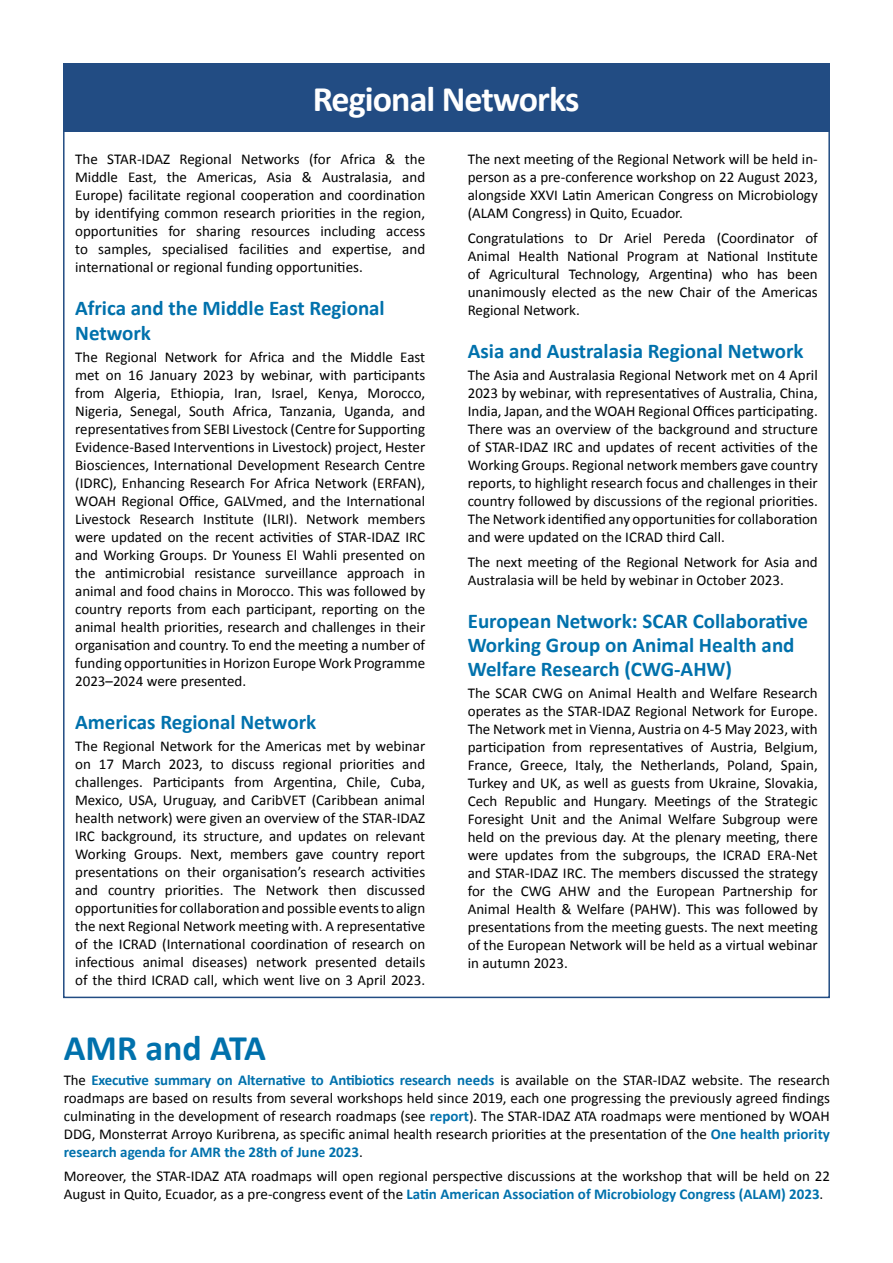
<style>
.page{position:relative;width:893px;height:1263px;background:#fff}
.page>*{position:absolute;margin:0;border:0;box-sizing:border-box;transform-origin:0 0}
.t1{font:700 36px "Calibri";letter-spacing:-.025em;color:#fff}
.t2{font:700 36px "Calibri";color:#0071ac}
.t3{font:700 21px/24px "Calibri";color:#0071ac}
.t4{font:15px/18px "Calibri";color:#000;text-align:justify}
.s1{font-weight:700;color:#0071ac}
</style>
<div class="page">
<div style="left:63px;top:64px;width:766px;height:68px;background:#224c83"></div>
<h1 class="t1" style="left:313px;top:74px;width:268px">Regional Networks</h1>
<p class="t4" style="left:75px;top:150px;width:352px">The STAR-IDAZ Regional Networks (for Africa &amp; the Middle East, the Americas, Asia &amp; Australasia, and Europe) facilitate regional cooperation and coordination by identifying common research priorities in the region, opportunities for sharing resources including access to samples, specialised facilities and expertise, and international or regional funding opportunities.</p>
<h2 class="t3" style="left:75px;top:296px;width:311px">Africa and the Middle East Regional<br>Network</h2>
<p class="t4" style="left:75px;top:347px;width:352px">The Regional Network for Africa and the Middle East met on 16 January 2023 by webinar, with participants from Algeria, Ethiopia, Iran, Israel, Kenya, Morocco, Nigeria, Senegal, South Africa, Tanzania, Uganda, and representatives from SEBI Livestock (Centre for Supporting Evidence-Based Interventions in Livestock) project, Hester Biosciences, International Development Research Centre (IDRC), Enhancing Research For Africa Network (ERFAN), WOAH Regional Office, GALVmed, and the International Livestock Research Institute (ILRI). Network members were updated on the recent activities of STAR-IDAZ IRC and Working Groups. Dr Youness El Wahli presented on the antimicrobial resistance surveillance approach in animal and food chains in Morocco. This was followed by country reports from each participant, reporting on the animal health priorities, research and challenges in their organisation and country. To end the meeting a number of funding opportunities in Horizon Europe Work Programme 2023–2024 were presented.</p>
<h2 class="t3" style="left:75px;top:709px;width:243px">Americas Regional Network</h2>
<p class="t4" style="left:75px;top:737px;width:352px">The Regional Network for the Americas met by webinar on 17 March 2023, to discuss regional priorities and challenges. Participants from Argentina, Chile, Cuba, Mexico, USA, Uruguay, and CaribVET (Caribbean animal health network) were given an overview of the STAR-IDAZ IRC background, its structure, and updates on relevant Working Groups. Next, members gave country report presentations on their organisation’s research activities and country priorities. The Network then discussed opportunities for collaboration and possible events to align the next Regional Network meeting with. A representative of the ICRAD (International coordination of research on infectious animal diseases) network presented details of the third ICRAD call, which went live on 3 April 2023.</p>
<p class="t4" style="left:468px;top:150px;width:352px">The next meeting of the Regional Network will be held in&shy;person as a pre-conference workshop on 22 August 2023, alongside XXVI Latin American Congress on Microbiology (ALAM Congress) in Quito, Ecuador.</p>
<p class="t4" style="left:468px;top:228px;width:352px">Congratulations to Dr Ariel Pereda (Coordinator of Animal Health National Program at National Institute of Agricultural Technology, Argentina) who has been unanimously elected as the new Chair of the Americas Regional Network.</p>
<h2 class="t3" style="left:468px;top:338px;width:337px">Asia and Australasia Regional Network</h2>
<p class="t4" style="left:468px;top:366px;width:352px">The Asia and Australasia Regional Network met on 4 April 2023 by webinar, with representatives of Australia, China, India, Japan, and the WOAH Regional Offices participating.<br>There was an overview of the background and structure of STAR-IDAZ IRC and updates of recent activities of the Working Groups. Regional network members gave country reports, to highlight research focus and challenges in their country followed by discussions of the regional priorities.<br>The Network identified any opportunities for collaboration and were updated on the ICRAD third Call.</p>
<p class="t4" style="left:468px;top:552px;width:352px">The next meeting of the Regional Network for Asia and<br>Australasia will be held by webinar in October 2023.</p>
<h2 class="t3" style="left:468px;top:608px;width:342px">European Network: SCAR Collaborative<br>Working Group on Animal Health and<br>Welfare Research (CWG-AHW)</h2>
<p class="t4" style="left:468px;top:683px;width:352px">The SCAR CWG on Animal Health and Welfare Research operates as the STAR-IDAZ Regional Network for Europe.<br>The Network met in Vienna, Austria on 4-5 May 2023, with participation from representatives of Austria, Belgium, France, Greece, Italy, the Netherlands, Poland, Spain, Turkey and UK, as well as guests from Ukraine, Slovakia, Cech Republic and Hungary. Meetings of the Strategic Foresight Unit and the Animal Welfare Subgroup were held on the previous day. At the plenary meeting, there were updates from the subgroups, the ICRAD ERA-Net and STAR-IDAZ IRC. The members discussed the strategy for the CWG AHW and the European Partnership for Animal Health &amp; Welfare (PAHW). This was followed by presentations from the meeting guests. The next meeting of the European Network will be held as a virtual webinar in autumn 2023.</p>
<h1 class="t2" style="left:64px;top:1023px;width:204px">AMR and ATA</h1>
<p class="t4" style="left:64px;top:1070px;width:768px">The <span class="s1">Executive summary on Alternative to Antibiotics research needs</span> is available on the STAR-IDAZ website. The research roadmaps are based on results from several workshops held since 2019, each one progressing the previously agreed findings culminating in the development of research roadmaps (see <span class="s1">report</span>). The STAR-IDAZ ATA roadmaps were mentioned by WOAH DDG, Monsterrat Arroyo Kuribrena, as specific animal health research priorities at the presentation of the <span class="s1">One health priority research agenda for AMR the 28th of June 2023</span>.</p>
<p class="t4" style="left:64px;top:1167px;width:768px">Moreover, the STAR-IDAZ ATA roadmaps will open regional perspective discussions at the workshop that will be held on 22<br>August in Quito, Ecuador, as a pre-congress event of the <span class="s1">Latin American Association of Microbiology Congress (ALAM) 2023</span>.</p>
</div>
